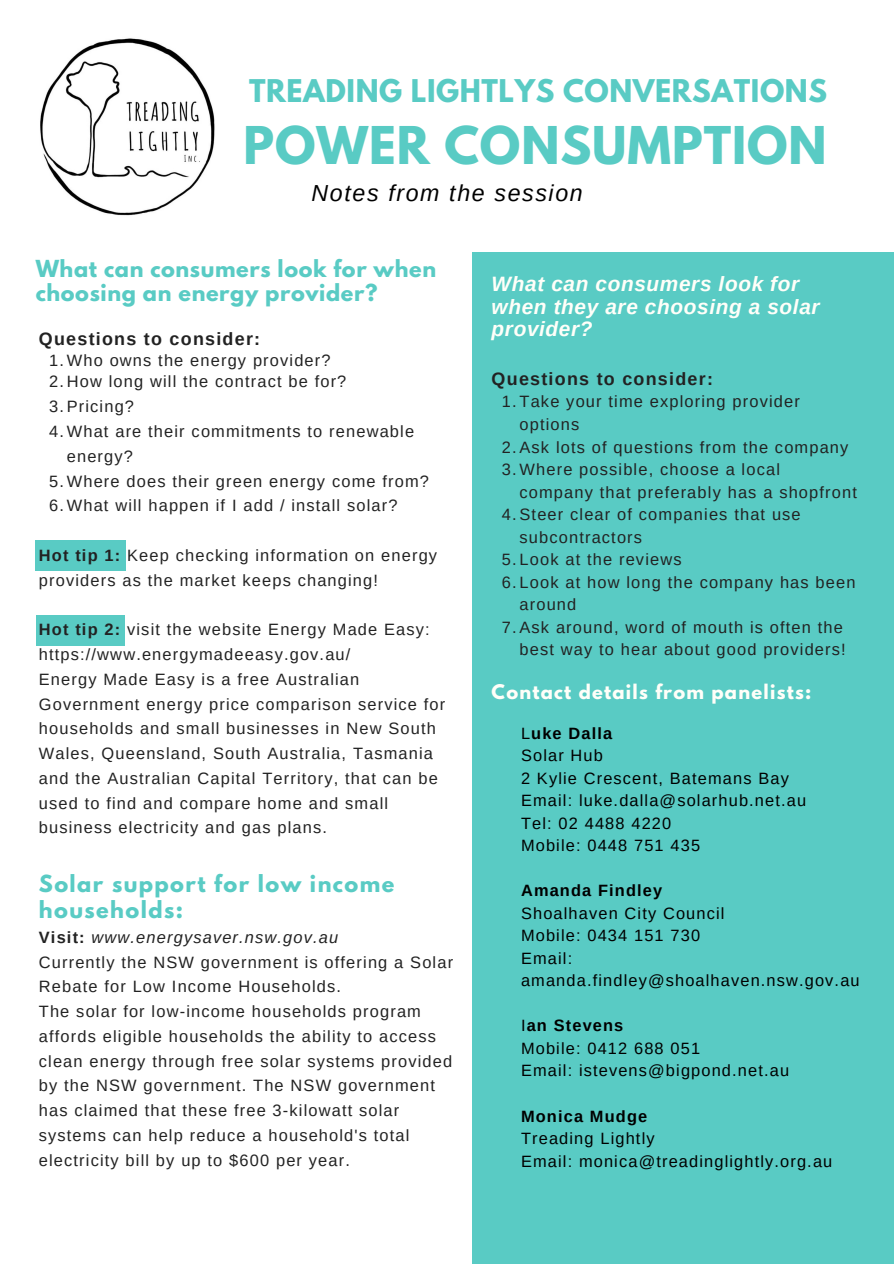
<style>
.page{position:relative;width:894px;height:1264px;background:#fff}
.page>*{position:absolute;margin:0;border:0;box-sizing:border-box;transform-origin:0 0}
.t1{font:700 46.05px "League Spartan";letter-spacing:.02em;color:#59cbc4}
.t2{font:700 27.75px "League Spartan";letter-spacing:.02em;color:#59cbc4}
.t3{font:italic 23.25px "Arimo";letter-spacing:.07em;color:#000}
.t4{font:italic 700 20.85px/22.5px "Arimo";letter-spacing:.03em;color:#fffff9}
.t5{font:700 20.85px/23.7px "League Spartan";letter-spacing:.03em;color:#59cbc4}
.t6{font:700 20.85px/26px "League Spartan";letter-spacing:.07em;color:#59cbc4}
.t7{font:700 17.85px "Arimo";letter-spacing:.07em;color:#222}
.t8{font:700 17.85px "League Spartan";letter-spacing:.07em;color:#fffff9}
.t9{font:16.35px/24.8px "Arimo";letter-spacing:.07em;color:#222}
.t10{font:16.35px "Arimo";letter-spacing:.07em;color:#000}
.t11{font:700 16.35px "Arimo";letter-spacing:.07em;color:#000}
.t12{font:italic 16.35px "Arimo";letter-spacing:.07em;color:#222}
.s1{font-weight:700}
.s2{font-weight:700;font-style:normal}
.s3{font-weight:400}
</style>
<div class="page">
<div style="left:36px;top:540px;width:90px;height:30px;background:#59cbc4"></div>
<div style="left:36px;top:615px;width:89px;height:31px;background:#59cbc4"></div>
<img style="left:40px;top:38px;width:175px;height:178px">
<div style="left:472px;top:252px;width:421px;height:1011px;background:#59cbc4"></div>
<p class="t2" style="left:249px;top:77px;width:579px">TREADING LIGHTLYS CONVERSATIONS</p>
<p class="t1" style="left:243px;top:122px;width:584px">POWER CONSUMPTION</p>
<p class="t3" style="left:311px;top:180px;width:273px">Notes from the session</p>
<p class="t5" style="left:36px;top:260px;width:402px">What can consumers look for when choosing an energy provider?</p>
<p class="t7" style="left:39px;top:328px;width:223px">Questions to consider:</p>
<p class="t9" style="left:49px;top:348px;width:283px">1.Who owns the energy provider?</p>
<p class="t9" style="left:49px;top:369px;width:299px">2.How long will the contract be for?</p>
<p class="t9" style="left:49px;top:394px;width:86px">3.Pricing?</p>
<p class="t9" style="left:67px;top:419px;width:349px;text-indent:-18px">4.What are their commitments to renewable energy?</p>
<p class="t9" style="left:49px;top:468px;width:381px">5.Where does their green energy come from?</p>
<p class="t9" style="left:49px;top:493px;width:350px">6.What will happen if I add / install solar?</p>
<p class="t9" style="left:39px;top:543px;width:399px"><span class="s1">Hot tip 1:</span> Keep checking information on energy providers as the market keeps changing!</p>
<p class="t9" style="left:39px;top:617px;width:392px"><span class="s1">Hot tip 2:</span> visit the website Energy Made Easy: https://www.energymadeeasy.gov.au/</p>
<p class="t9" style="left:39px;top:666px;width:408px">Energy Made Easy is a free Australian Government energy price comparison service for households and small businesses in New South Wales, Queensland, South Australia, Tasmania and the Australian Capital Territory, that can be used to find and compare home and small business electricity and gas plans.</p>
<p class="t6" style="left:39px;top:873px;width:357px">Solar support for low income households:</p>
<p class="t12" style="left:39px;top:927px;width:301px"><span class="s2">Visit:</span> www.energysaver.nsw.gov.au</p>
<p class="t9" style="left:39px;top:949px;width:415px">Currently the NSW government is offering a Solar<br>Rebate for Low Income Households.</p>
<p class="t9" style="left:39px;top:999px;width:415px">The solar for low-income households program affords eligible households the ability to access clean energy through free solar systems provided by the NSW government. The NSW government has claimed that these free 3-kilowatt solar systems can help reduce a household's total electricity bill by up to $600 per year.</p>
<p class="t4" style="left:491px;top:273px;width:329px">What can consumers look for when they are choosing a solar provider?</p>
<p class="t7" style="left:491px;top:369px;width:223px">Questions to consider:</p>
<p class="t9" style="left:519px;top:390px;width:282px;line-height:22.5px;text-indent:-18px">1.Take your time exploring provider options</p>
<p class="t9" style="left:502px;top:434px;width:348px">2.Ask lots of questions from the company</p>
<p class="t9" style="left:519px;top:458px;width:339px;line-height:22.5px;text-indent:-18px">3.Where possible, choose a local company that preferably has a shopfront</p>
<p class="t9" style="left:519px;top:503px;width:283px;line-height:22.5px;text-indent:-18px">4.Steer clear of companies that use subcontractors</p>
<p class="t9" style="left:502px;top:547px;width:181px">5.Look at the reviews</p>
<p class="t9" style="left:519px;top:571px;width:337px;line-height:22.5px;text-indent:-18px">6.Look at how long the company has been around</p>
<p class="t9" style="left:502px;top:616px;width:345px;line-height:22.5px;text-align:right">7.Ask around, word of mouth is often the best way to hear about good providers!</p>
<p class="t8" style="left:491px;top:683px;width:321px">Contact details from panelists:</p>
<p class="t11" style="left:521px;top:723px;width:93px"><span class="s3">L</span>uke Dalla</p>
<p class="t10" style="left:521px;top:746px;width:83px">Solar Hub</p>
<p class="t10" style="left:521px;top:768px;width:269px">2 Kylie Crescent, Batemans Bay</p>
<p class="t10" style="left:521px;top:791px;width:286px">Email: luke.dalla@solarhub.net.au</p>
<p class="t10" style="left:521px;top:813px;width:152px">Tel: 02 4488 4220</p>
<p class="t10" style="left:521px;top:836px;width:180px">Mobile: 0448 751 435</p>
<p class="t11" style="left:521px;top:881px;width:143px">Amanda Findley</p>
<p class="t10" style="left:521px;top:904px;width:205px">Shoalhaven City Council</p>
<p class="t10" style="left:521px;top:926px;width:180px">Mobile: 0434 151 730</p>
<p class="t10" style="left:521px;top:949px;width:53px">Email:</p>
<p class="t10" style="left:521px;top:971px;width:340px">amanda.findley@shoalhaven.nsw.gov.au</p>
<p class="t11" style="left:521px;top:1016px;width:104px"><span class="s3">I</span>an Stevens</p>
<p class="t10" style="left:521px;top:1039px;width:180px">Mobile: 0412 688 051</p>
<p class="t10" style="left:521px;top:1061px;width:269px">Email: istevens@bigpond.net.au</p>
<p class="t11" style="left:521px;top:1106px;width:128px">Monica Mudge</p>
<p class="t10" style="left:521px;top:1129px;width:135px">Treading Lightly</p>
<p class="t10" style="left:521px;top:1151px;width:313px">Email: monica@treadinglightly.org.au</p>
</div>
